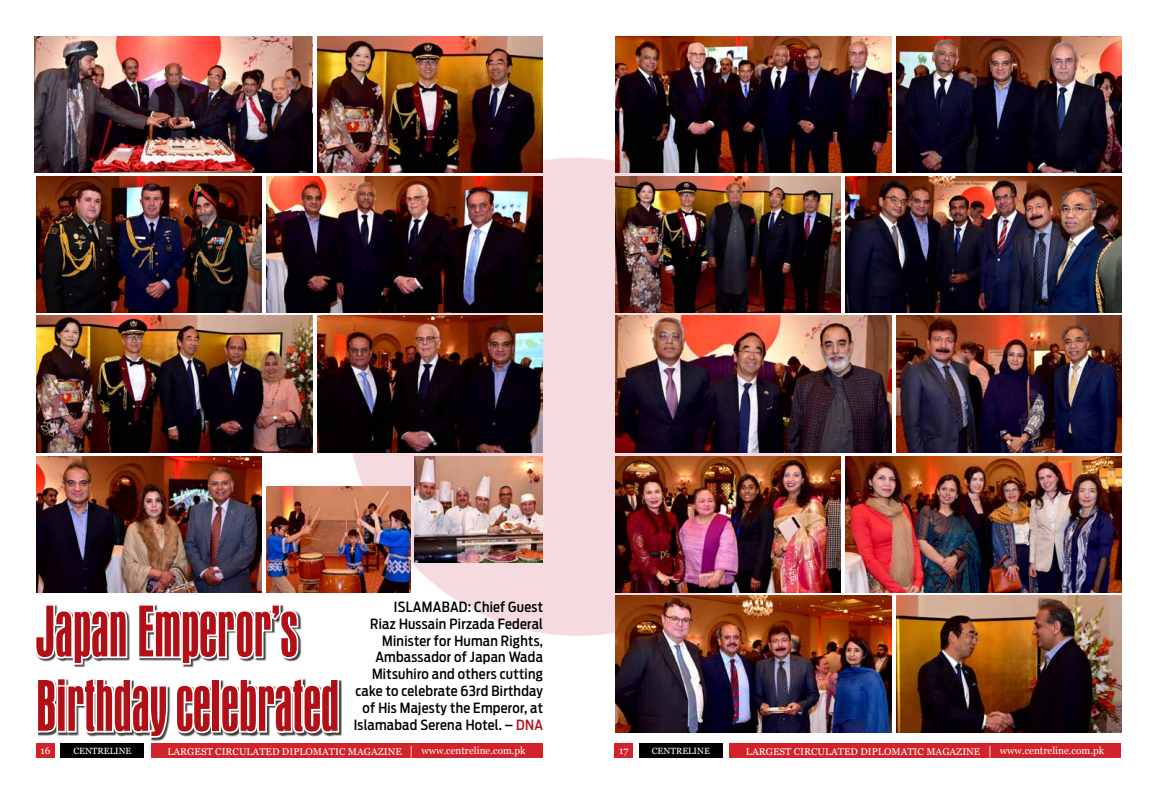
<style>
.page{position:relative;width:1157px;height:794px;background:#fff}
.page>*{position:absolute;margin:0;border:0;box-sizing:border-box;transform-origin:0 0}
.t1{font:condensed 74.4px/74.4px "Aurora BT";color:#b11116}
.t2{font:500 14px/16.8px "Antenna Cond";letter-spacing:.02em;color:#000;text-align:right}
.t3{font:10px "Georgia";color:#fff}
.t4{font:9px "Georgia";color:#fff}
.s1{color:#b11116}
.s2{font-size:12px}
</style>
<div class="page">
<img style="left:34px;top:36px;width:1088px;height:722px">
<div style="left:614px;top:743px;width:19px;height:15px;background:#d2232a"></div>
<div style="left:729px;top:743px;width:392px;height:15px;background:#d2232a"></div>
<div style="left:639px;top:743px;width:83px;height:15px;background:#000"></div>
<img style="left:615px;top:36px;width:277px;height:136px">
<img style="left:896px;top:36px;width:225px;height:136px">
<img style="left:845px;top:176px;width:276px;height:137px">
<img style="left:615px;top:316px;width:277px;height:136px">
<img style="left:615px;top:176px;width:225px;height:137px">
<img style="left:896px;top:316px;width:225px;height:136px">
<img style="left:845px;top:456px;width:276px;height:137px">
<img style="left:615px;top:596px;width:277px;height:136px">
<img style="left:615px;top:456px;width:225px;height:137px">
<img style="left:896px;top:596px;width:225px;height:136px">
<div style="left:36px;top:743px;width:19px;height:15px;background:#d2232a"></div>
<div style="left:151px;top:743px;width:391px;height:15px;background:#d2232a"></div>
<div style="left:61px;top:743px;width:83px;height:15px;background:#000"></div>
<div style="left:36px;top:604px;width:306px;height:136px;background:#fff"></div>
<svg style="left:34px;top:602px;width:95px;height:64px"></svg>
<svg style="left:136px;top:602px;width:165px;height:64px"></svg>
<svg style="left:35px;top:675px;width:306px;height:64px"></svg>
<img style="left:35px;top:36px;width:276px;height:136px">
<img style="left:317px;top:36px;width:225px;height:136px">
<img style="left:266px;top:176px;width:276px;height:137px">
<img style="left:414px;top:456px;width:129px;height:107px">
<img style="left:266px;top:486px;width:144px;height:107px">
<img style="left:36px;top:176px;width:225px;height:137px">
<img style="left:36px;top:456px;width:225px;height:137px">
<img style="left:36px;top:316px;width:276px;height:136px">
<img style="left:317px;top:316px;width:225px;height:136px">
<h1 class="t1" style="left:36px;top:596px;width:305px">Japan Emperor’s<br>Birthday celebrated</h1>
<p class="t2" style="left:354px;top:598px;width:191px">ISLAMABAD: Chief Guest<br>Riaz Hussain Pirzada Federal<br>Minister for Human Rights,<br>Ambassador of Japan Wada<br>Mitsuhiro and others cutting cake to celebrate 63rd Birthday of His Majesty the Emperor, at<br>Islamabad Serena Hotel. – <span class="s1">DNA</span></p>
<p class="t3" style="left:40px;top:744px;width:11px">16</p>
<p class="t4" style="left:73px;top:746px;width:13px">Centreline</p>
<p class="t3" style="left:167px;top:745px;width:360px">LARGEST CIRCULATED DIPLOMATIC MAGAZINE <span class="s2">|</span> www.centreline.com.pk</p>
<p class="t3" style="left:619px;top:744px;width:11px">17</p>
<p class="t4" style="left:652px;top:746px;width:13px">Centreline</p>
<p class="t3" style="left:746px;top:745px;width:360px">LARGEST CIRCULATED DIPLOMATIC MAGAZINE <span class="s2">|</span> www.centreline.com.pk</p>
</div>
